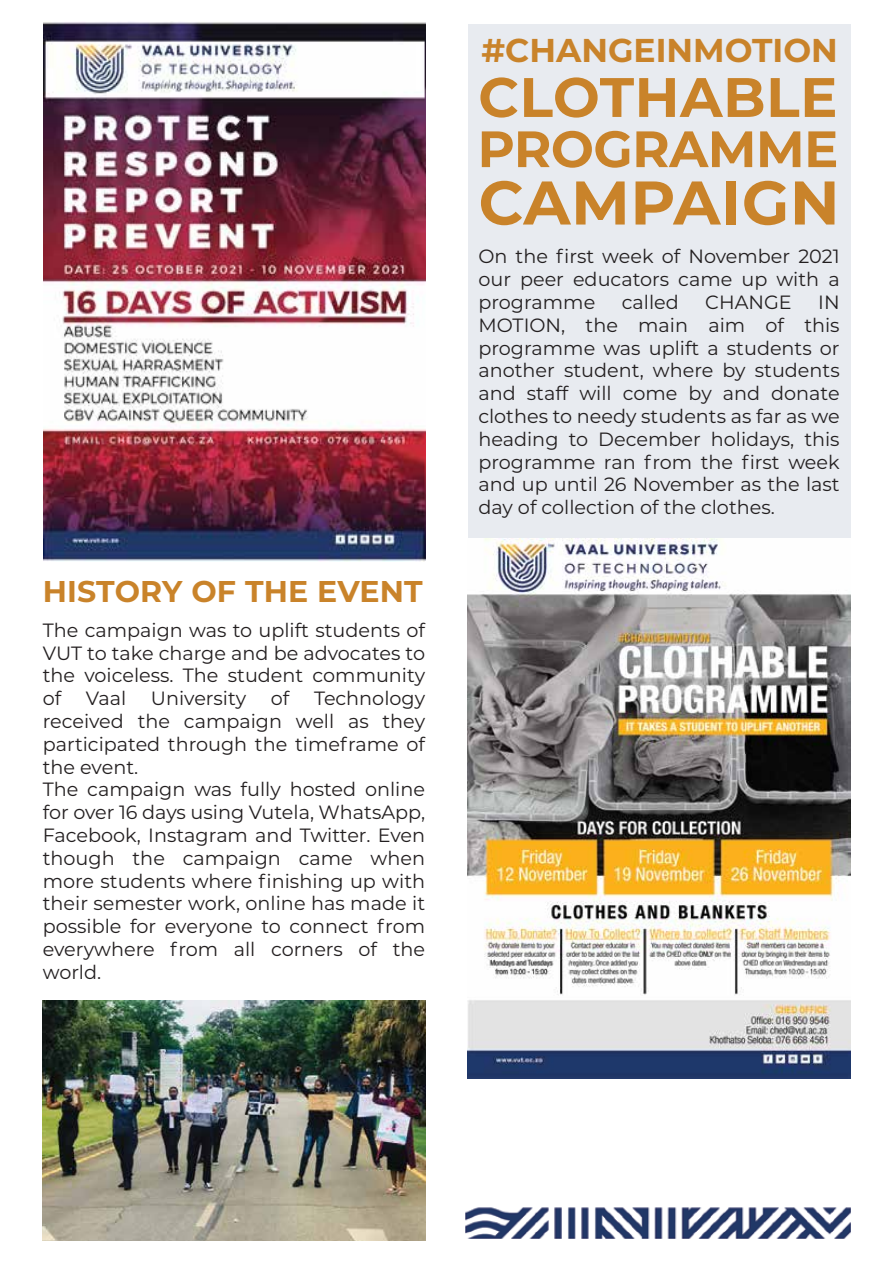
<style>
.page{position:relative;width:893px;height:1263px;background:#fff}
.page>*{position:absolute;margin:0;border:0;box-sizing:border-box;transform-origin:0 0}
.t1{font:700 61.5px "Montserrat";letter-spacing:.01em;color:#c9832a}
.t2{font:700 55.5px "Montserrat";letter-spacing:.01em;color:#c9832a}
.t3{font:700 51px "Montserrat";letter-spacing:-.01em;color:#c9832a}
.t4{font:700 33px "Montserrat";color:#c9832a}
.t5{font:700 30px "Montserrat";letter-spacing:.005em;color:#c9832a}
.t6{font:19.2px/22.8px "Montserrat";color:#231f20;text-align:justify}
</style>
<div class="page">
<div style="left:468px;top:24px;width:382px;height:794px;background:#e8ebf0"></div>
<img style="left:43px;top:22px;width:382px;height:539px">
<img style="left:43px;top:1001px;width:382px;height:239px">
<img style="left:468px;top:538px;width:382px;height:541px">
<img style="left:465px;top:1208px;width:385px;height:31px">
<h3 class="t5" style="left:43px;top:569px;width:382px">HISTORY OF THE EVENT</h3>
<p class="t6" style="left:43px;top:618px;width:384px">The campaign was to uplift students of VUT to take charge and be advocates to the voiceless. The student community of</p>
<p class="t6" style="left:86px;top:686px;width:42px">Vaal</p>
<p class="t6" style="left:151px;top:686px;width:97px">University</p>
<p class="t6" style="left:271px;top:686px;width:20px">of</p>
<p class="t6" style="left:43px;top:686px;width:384px;text-align:left;text-indent:271px">Technology received the campaign well as they participated through the timeframe of the event.<br>The campaign was fully hosted online for over 16 days using Vutela, WhatsApp,<br>Facebook, Instagram and Twitter. Even though the campaign came when more students where finishing up with their semester work, online has made it possible for everyone to connect from everywhere from all corners of the world.</p>
<h3 class="t4" style="left:481px;top:26px;width:358px">#CHANGEINMOTION</h3>
<h2 class="t2" style="left:478px;top:57px;width:361px">CLOTHABLE</h2>
<h3 class="t3" style="left:478px;top:112px;width:362px">PROGRAMME</h3>
<h1 class="t1" style="left:479px;top:158px;width:363px">CAMPAIGN</h1>
<p class="t6" style="left:478px;top:244px;width:363px">On the first week of November 2021 our peer educators came up with a programme</p>
<p class="t6" style="left:622px;top:290px;width:59px">called</p>
<p class="t6" style="left:705px;top:290px;width:88px">CHANGE</p>
<p class="t6" style="left:478px;top:290px;width:363px;text-indent:340px">IN MOTION, the main aim of this programme was uplift a students or another student, where by students and staff will come by and donate clothes to needy students as far as we heading to December holidays, this programme ran from the first week and up until 26 November as the last day of collection of the clothes.</p>
</div>
